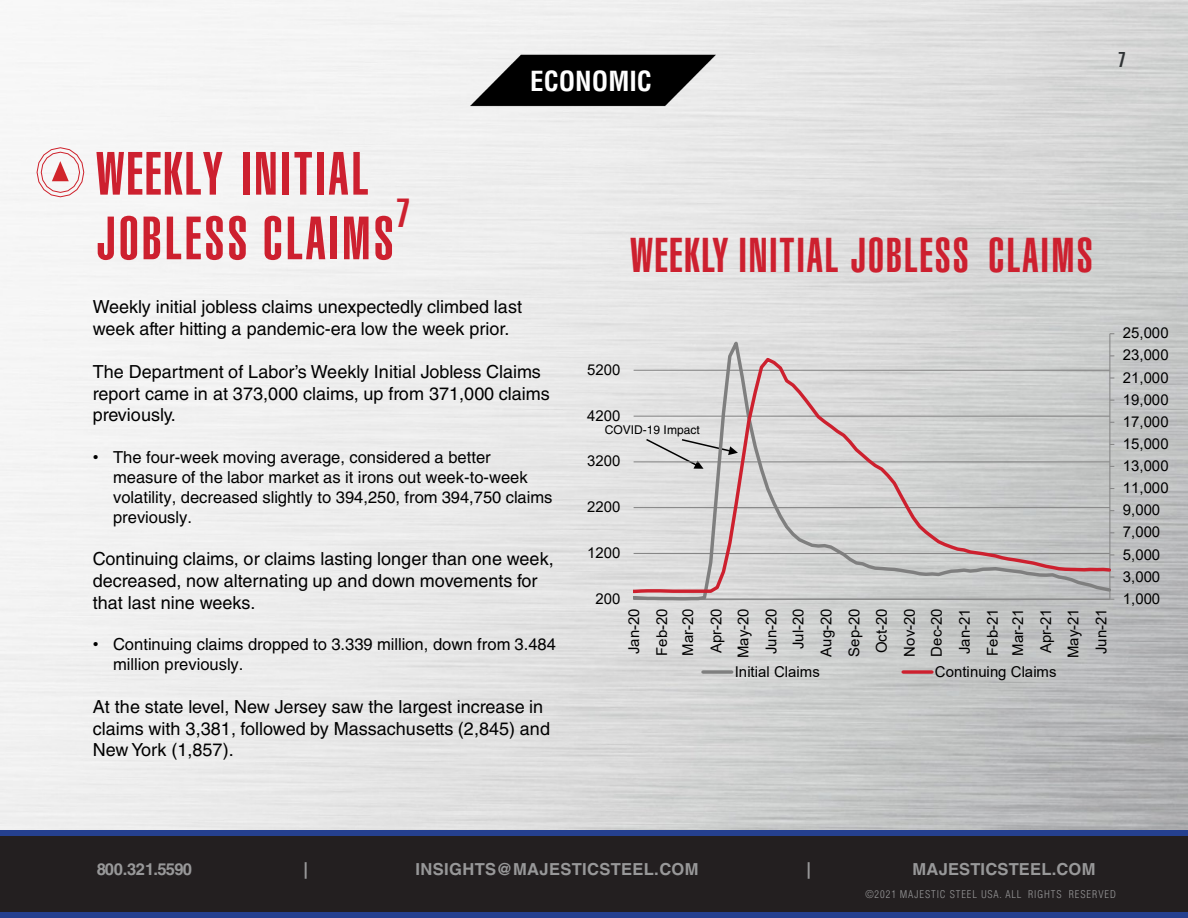
<style>
.page{position:relative;width:1188px;height:918px;background:#fff}
.page>*{position:absolute;margin:0;border:0;box-sizing:border-box;transform-origin:0 0}
.t1{font:60px "Helvetica LT Std Ultra Comp";letter-spacing:.05em;color:#cd202f}
.t2{font:48px "Helvetica LT Std Ultra Comp";letter-spacing:.04em;color:#cd202f}
.t3{font:39.9px "Helvetica LT Std Ultra Comp";color:#cd202f}
.t4{font:700 condensed 27px "Helvetica LT Std";color:#fff}
.t5{font:21px "Helvetica LT Std Ultra Comp";color:#303335}
.t6{font:18px/21.6px "Helvetica LT Std";color:#000}
.t7{font:16.5px/19.8px "Helvetica LT Std";color:#000}
.t8{font:700 16.5px "Helvetica LT Std";letter-spacing:.015em;color:#989899}
.t9{font:700 16.5px "Helvetica LT Std";letter-spacing:-.045em;color:#989899}
.t10{font:15px "Arial";color:#000}
.t11{font:12px "Helvetica LT Std";color:#000}
.t12{font:300 condensed 10.5px "Helvetica LT Std";letter-spacing:.09em;color:#989899}
.s1{font-family:"Arial"}
</style>
<div class="page">
<img style="left:0;top:0;width:1188px;height:830px">
<img style="left:469px;top:26px;width:250px;height:106px">
<div style="left:0;top:833px;width:1188px;height:82px;background:#231f20"></div>
<div style="left:0;top:912px;width:1188px;height:6px;background:#25408f"></div>
<div style="left:0;top:830px;width:1188px;height:6px;background:#25408f"></div>
<svg style="left:36px;top:147px;width:49px;height:51px"></svg>
<svg style="left:633px;top:334px;width:478px;height:266px;background:#d1d1d1"></svg>
<svg style="left:633px;top:355px;width:478px;height:241px;background:#cecbcb"></svg>
<svg style="left:703px;top:670px;width:29px;height:4px"></svg>
<svg style="left:903px;top:670px;width:29px;height:4px"></svg>
<h1 class="t4" style="left:530px;top:64px;width:123px">ECONOMIC</h1>
<p class="t5" style="left:1119px;top:48px;width:9px">7</p>
<h1 class="t1" style="left:96px;top:139px;width:274px">WEEKLY INITIAL</h1>
<h1 class="t1" style="left:96px;top:204px;width:299px">JOBLESS CLAIMS</h1>
<h1 class="t3" style="left:397px;top:190px;width:15px">7</h1>
<h1 class="t6" style="left:93px;top:296px;width:431px">Weekly initial jobless claims unexpectedly climbed last week after hitting a pandemic-era low the week prior.</h1>
<h1 class="t6" style="left:93px;top:361px;width:459px">The Department of Labor’s Weekly Initial Jobless Claims report came in at 373,000 claims, up from 371,000 claims previously.</h1>
<p class="t7" style="left:113px;top:447px;width:441px;text-indent:-20px"><span class="s1">•</span> The four-week moving average, considered a better measure of the labor market as it irons out week-to-week volatility, decreased slightly to 394,250, from 394,750 claims previously.</p>
<h1 class="t6" style="left:93px;top:548px;width:462px">Continuing claims, or claims lasting longer than one week, decreased, now alternating up and down movements for that last nine weeks.</h1>
<p class="t7" style="left:113px;top:635px;width:444px;text-indent:-20px"><span class="s1">•</span> Continuing claims dropped to 3.339 million, down from 3.484 million previously.</p>
<h1 class="t6" style="left:93px;top:696px;width:459px">At the state level, New Jersey saw the largest increase in claims with 3,381, followed by Massachusetts (2,845) and<br>New York (1,857).</h1>
<p class="t2" style="left:630px;top:227px;width:464px">WEEKLY INITIAL JOBLESS CLAIMS</p>
<p class="t10" style="left:587px;top:359px;width:35px">5200</p>
<p class="t10" style="left:587px;top:405px;width:35px">4200</p>
<p class="t11" style="left:605px;top:423px;width:97px">COVID-19 Impact</p>
<p class="t10" style="left:587px;top:451px;width:35px">3200</p>
<p class="t10" style="left:587px;top:497px;width:35px">2200</p>
<p class="t10" style="left:587px;top:542px;width:35px">1200</p>
<p class="t10" style="left:596px;top:588px;width:27px">200</p>
<p class="t10" style="left:623px;top:654px;width:47px;rotate:-90deg">Jan-20</p>
<p class="t10" style="left:652px;top:656px;width:49px;rotate:-90deg">Feb-20</p>
<p class="t10" style="left:678px;top:656px;width:49px;rotate:-90deg">Mar-20</p>
<p class="t10" style="left:706px;top:653px;width:47px;rotate:-90deg">Apr-20</p>
<p class="t10" style="left:733px;top:658px;width:52px;rotate:-90deg">May-20</p>
<p class="t10" style="left:761px;top:654px;width:47px;rotate:-90deg">Jun-20</p>
<p class="t10" style="left:788px;top:649px;width:42px;rotate:-90deg">Jul-20</p>
<p class="t10" style="left:816px;top:657px;width:50px;rotate:-90deg">Aug-20</p>
<p class="t10" style="left:844px;top:657px;width:50px;rotate:-90deg">Sep-20</p>
<p class="t10" style="left:871px;top:653px;width:47px;rotate:-90deg">Oct-20</p>
<p class="t10" style="left:899px;top:657px;width:50px;rotate:-90deg">Nov-20</p>
<p class="t10" style="left:926px;top:657px;width:50px;rotate:-90deg">Dec-20</p>
<p class="t10" style="left:954px;top:654px;width:47px;rotate:-90deg">Jan-21</p>
<p class="t10" style="left:982px;top:656px;width:49px;rotate:-90deg">Feb-21</p>
<p class="t10" style="left:1008px;top:656px;width:49px;rotate:-90deg">Mar-21</p>
<p class="t10" style="left:1036px;top:653px;width:47px;rotate:-90deg">Apr-21</p>
<p class="t10" style="left:1063px;top:658px;width:52px;rotate:-90deg">May-21</p>
<p class="t10" style="left:1091px;top:654px;width:47px;rotate:-90deg">Jun-21</p>
<p class="t10" style="left:735px;top:661px;width:87px">Initial Claims</p>
<p class="t10" style="left:935px;top:661px;width:123px">Continuing Claims</p>
<p class="t10" style="left:1123px;top:323px;width:47px">25,000</p>
<p class="t10" style="left:1123px;top:345px;width:47px">23,000</p>
<p class="t10" style="left:1123px;top:367px;width:47px">21,000</p>
<p class="t10" style="left:1123px;top:389px;width:47px">19,000</p>
<p class="t10" style="left:1123px;top:411px;width:47px">17,000</p>
<p class="t10" style="left:1123px;top:433px;width:47px">15,000</p>
<p class="t10" style="left:1123px;top:456px;width:47px">13,000</p>
<p class="t10" style="left:1123px;top:478px;width:47px">11,000</p>
<p class="t10" style="left:1123px;top:500px;width:39px">9,000</p>
<p class="t10" style="left:1123px;top:522px;width:39px">7,000</p>
<p class="t10" style="left:1123px;top:544px;width:39px">5,000</p>
<p class="t10" style="left:1123px;top:566px;width:39px">3,000</p>
<p class="t10" style="left:1123px;top:588px;width:39px">1,000</p>
<p class="t9" style="left:97px;top:859px;width:97px">800.321.5590</p>
<p class="t8" style="left:303px;top:859px;width:6px">|</p>
<p class="t8" style="left:415px;top:859px;width:285px">INSIGHTS@MAJESTICSTEEL.COM</p>
<p class="t8" style="left:807px;top:859px;width:6px">|</p>
<p class="t8" style="left:913px;top:859px;width:184px">MAJESTICSTEEL.COM</p>
<p class="t12" style="left:865px;top:888px;width:252px">©2021 MAJESTIC STEEL USA. ALL RIGHTS RESERVED</p>
</div>
